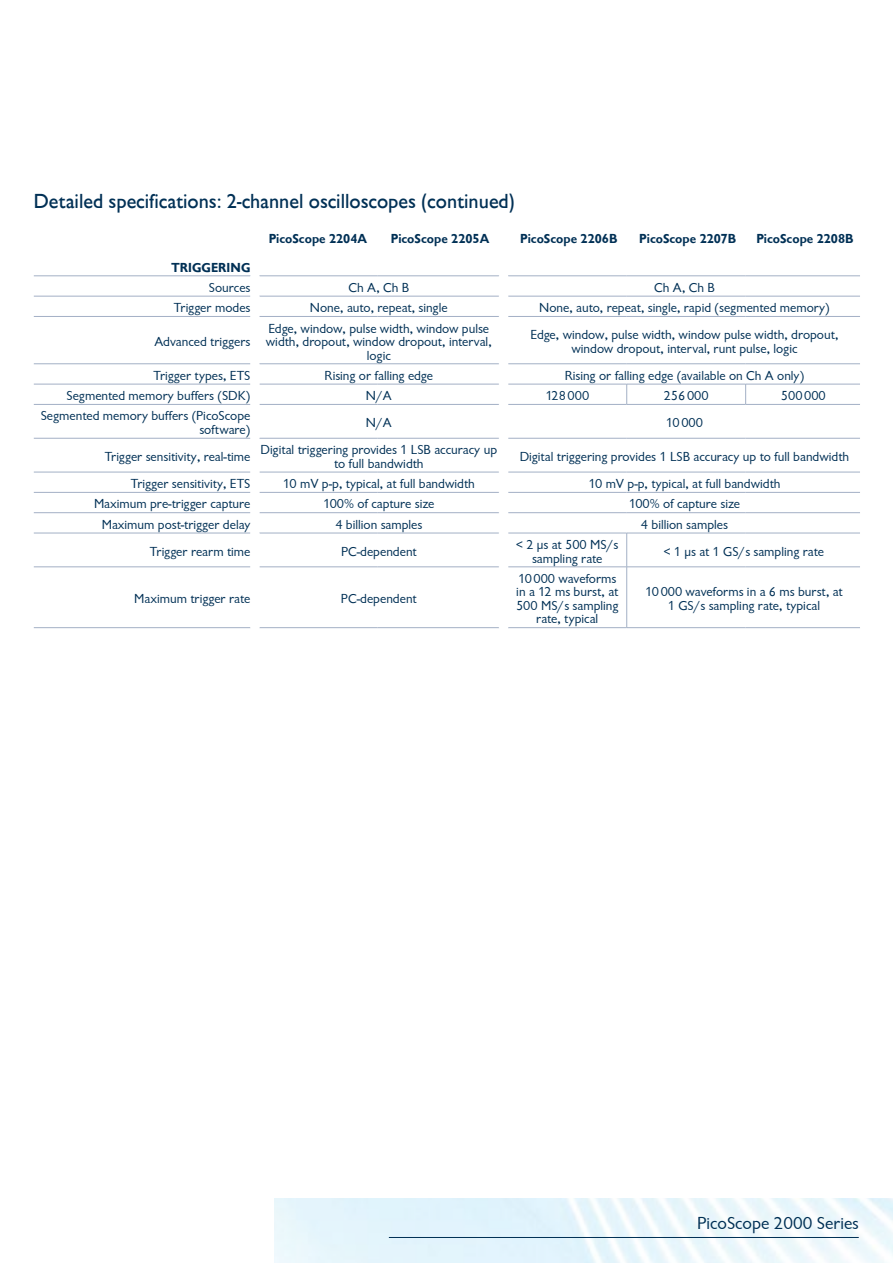
<style>
.page{position:relative;width:893px;height:1263px;background:#fff}
.page>*{position:absolute;margin:0;border:0;box-sizing:border-box;transform-origin:0 0}
.t1{font:500 21px "Chantilly";color:#003055}
.t2{font:18px "Chantilly";color:#003055}
.t3{font:13.5px/13.5px "Chantilly";color:#003055;text-align:center}
.t4{font:700 13.5px "Chantilly";color:#003055}
</style>
<div class="page">
<hr style="left:389px;top:1237px;width:470px;height:1px;background:#003055">
<hr style="left:34px;top:384px;width:216px;height:1px;background:#a3b0c5">
<hr style="left:34px;top:404px;width:216px;height:1px;background:#a3b0c5">
<hr style="left:34px;top:438px;width:216px;height:1px;background:#a3b0c5">
<hr style="left:34px;top:276px;width:216px;height:1px;background:#a3b0c5">
<hr style="left:259px;top:276px;width:119px;height:1px;background:#a3b0c5">
<hr style="left:378px;top:276px;width:121px;height:1px;background:#a3b0c5">
<hr style="left:508px;top:276px;width:119px;height:1px;background:#a3b0c5">
<hr style="left:627px;top:276px;width:119px;height:1px;background:#a3b0c5">
<hr style="left:746px;top:276px;width:114px;height:1px;background:#a3b0c5">
<hr style="left:34px;top:296px;width:216px;height:1px;background:#a3b0c5">
<hr style="left:34px;top:316px;width:216px;height:1px;background:#a3b0c5">
<hr style="left:34px;top:363px;width:216px;height:1px;background:#a3b0c5">
<hr style="left:34px;top:472px;width:216px;height:1px;background:#a3b0c5">
<hr style="left:259px;top:472px;width:119px;height:1px;background:#a3b0c5">
<hr style="left:378px;top:472px;width:121px;height:1px;background:#a3b0c5">
<hr style="left:508px;top:472px;width:119px;height:1px;background:#a3b0c5">
<hr style="left:627px;top:472px;width:119px;height:1px;background:#a3b0c5">
<hr style="left:746px;top:472px;width:114px;height:1px;background:#a3b0c5">
<hr style="left:34px;top:492px;width:216px;height:1px;background:#a3b0c5">
<hr style="left:259px;top:492px;width:119px;height:1px;background:#a3b0c5">
<hr style="left:378px;top:492px;width:121px;height:1px;background:#a3b0c5">
<hr style="left:508px;top:492px;width:119px;height:1px;background:#a3b0c5">
<hr style="left:627px;top:492px;width:119px;height:1px;background:#a3b0c5">
<hr style="left:746px;top:492px;width:114px;height:1px;background:#a3b0c5">
<hr style="left:34px;top:512px;width:216px;height:1px;background:#a3b0c5">
<hr style="left:259px;top:512px;width:119px;height:1px;background:#a3b0c5">
<hr style="left:378px;top:512px;width:121px;height:1px;background:#a3b0c5">
<hr style="left:508px;top:512px;width:119px;height:1px;background:#a3b0c5">
<hr style="left:627px;top:512px;width:119px;height:1px;background:#a3b0c5">
<hr style="left:746px;top:512px;width:114px;height:1px;background:#a3b0c5">
<hr style="left:34px;top:533px;width:216px;height:1px;background:#a3b0c5">
<hr style="left:34px;top:567px;width:216px;height:1px;background:#a3b0c5">
<hr style="left:34px;top:627px;width:216px;height:1px;background:#a3b0c5">
<hr style="left:259px;top:384px;width:119px;height:1px;background:#a3b0c5">
<hr style="left:378px;top:384px;width:121px;height:1px;background:#a3b0c5">
<hr style="left:508px;top:384px;width:119px;height:1px;background:#a3b0c5">
<hr style="left:627px;top:384px;width:118px;height:1px;background:#a3b0c5">
<svg style="left:626px;top:384px;width:1px;height:20px"></svg>
<hr style="left:746px;top:384px;width:114px;height:1px;background:#a3b0c5">
<svg style="left:745px;top:384px;width:1px;height:21px"></svg>
<hr style="left:259px;top:404px;width:119px;height:1px;background:#a3b0c5">
<hr style="left:378px;top:404px;width:121px;height:1px;background:#a3b0c5">
<hr style="left:508px;top:404px;width:119px;height:1px;background:#a3b0c5">
<hr style="left:627px;top:404px;width:118px;height:1px;background:#a3b0c5">
<hr style="left:746px;top:404px;width:114px;height:1px;background:#a3b0c5">
<hr style="left:259px;top:438px;width:119px;height:1px;background:#a3b0c5">
<hr style="left:378px;top:438px;width:121px;height:1px;background:#a3b0c5">
<hr style="left:508px;top:438px;width:119px;height:1px;background:#a3b0c5">
<hr style="left:627px;top:438px;width:119px;height:1px;background:#a3b0c5">
<hr style="left:746px;top:438px;width:114px;height:1px;background:#a3b0c5">
<hr style="left:259px;top:296px;width:119px;height:1px;background:#a3b0c5">
<hr style="left:378px;top:296px;width:121px;height:1px;background:#a3b0c5">
<hr style="left:508px;top:296px;width:119px;height:1px;background:#a3b0c5">
<hr style="left:627px;top:296px;width:119px;height:1px;background:#a3b0c5">
<hr style="left:746px;top:296px;width:114px;height:1px;background:#a3b0c5">
<hr style="left:259px;top:316px;width:119px;height:1px;background:#a3b0c5">
<hr style="left:378px;top:316px;width:121px;height:1px;background:#a3b0c5">
<hr style="left:508px;top:316px;width:119px;height:1px;background:#a3b0c5">
<hr style="left:627px;top:316px;width:119px;height:1px;background:#a3b0c5">
<hr style="left:746px;top:316px;width:114px;height:1px;background:#a3b0c5">
<hr style="left:259px;top:363px;width:119px;height:1px;background:#a3b0c5">
<hr style="left:378px;top:363px;width:121px;height:1px;background:#a3b0c5">
<hr style="left:508px;top:363px;width:119px;height:1px;background:#a3b0c5">
<hr style="left:627px;top:363px;width:119px;height:1px;background:#a3b0c5">
<hr style="left:746px;top:363px;width:114px;height:1px;background:#a3b0c5">
<hr style="left:259px;top:533px;width:119px;height:1px;background:#a3b0c5">
<hr style="left:378px;top:533px;width:121px;height:1px;background:#a3b0c5">
<hr style="left:508px;top:533px;width:119px;height:1px;background:#a3b0c5">
<hr style="left:627px;top:533px;width:119px;height:1px;background:#a3b0c5">
<hr style="left:626px;top:533px;width:1px;height:34px;background:#a3b0c5">
<hr style="left:746px;top:533px;width:114px;height:1px;background:#a3b0c5">
<hr style="left:259px;top:567px;width:119px;height:1px;background:#a3b0c5">
<hr style="left:378px;top:567px;width:121px;height:1px;background:#a3b0c5">
<hr style="left:508px;top:567px;width:119px;height:1px;background:#a3b0c5">
<hr style="left:627px;top:567px;width:119px;height:1px;background:#a3b0c5">
<hr style="left:626px;top:567px;width:1px;height:61px;background:#a3b0c5">
<hr style="left:746px;top:567px;width:114px;height:1px;background:#a3b0c5">
<hr style="left:259px;top:627px;width:119px;height:1px;background:#a3b0c5">
<hr style="left:378px;top:627px;width:121px;height:1px;background:#a3b0c5">
<hr style="left:508px;top:627px;width:119px;height:1px;background:#a3b0c5">
<hr style="left:627px;top:627px;width:119px;height:1px;background:#a3b0c5">
<hr style="left:746px;top:627px;width:114px;height:1px;background:#a3b0c5">
<hr style="left:508px;top:567px;width:1px;height:61px;background:#fff">
<hr style="left:508px;top:317px;width:1px;height:47px;background:#fff">
<hr style="left:508px;top:438px;width:1px;height:34px;background:#fff">
<h1 class="t1" style="left:34px;top:189px;width:483px">Detailed specifications: 2-channel oscilloscopes (continued)</h1>
<p class="t4" style="left:269px;top:231px;width:100px">PicoScope 2204A</p>
<p class="t4" style="left:391px;top:231px;width:100px">PicoScope 2205A</p>
<p class="t4" style="left:520px;top:231px;width:99px">PicoScope 2206B</p>
<p class="t4" style="left:639px;top:231px;width:99px">PicoScope 2207B</p>
<p class="t4" style="left:756px;top:231px;width:99px">PicoScope 2208B</p>
<p class="t4" style="left:172px;top:259px;width:80px">TRIGGERING</p>
<p class="t3" style="left:209px;top:281px;width:43px">Sources</p>
<p class="t3" style="left:348px;top:281px;width:62px">Ch A, Ch B</p>
<p class="t3" style="left:654px;top:281px;width:62px">Ch A, Ch B</p>
<p class="t3" style="left:174px;top:301px;width:78px">Trigger modes</p>
<p class="t3" style="left:310px;top:301px;width:139px">None, auto, repeat, single</p>
<p class="t3" style="left:539px;top:301px;width:292px">None, auto, repeat, single, rapid (segmented memory)</p>
<p class="t3" style="left:154px;top:335px;width:97px">Advanced triggers</p>
<p class="t3" style="left:266px;top:322px;width:227px">Edge, window, pulse width, window pulse width, dropout, window dropout, interval, logic</p>
<p class="t3" style="left:530px;top:328px;width:309px">Edge, window, pulse width, window pulse width, dropout, window dropout, interval, runt pulse, logic</p>
<p class="t3" style="left:154px;top:369px;width:98px">Trigger types, ETS</p>
<p class="t3" style="left:325px;top:369px;width:110px">Rising or falling edge</p>
<p class="t3" style="left:565px;top:369px;width:241px">Rising or falling edge (available on Ch A only)</p>
<p class="t3" style="left:67px;top:389px;width:185px">Segmented memory buffers (SDK)</p>
<p class="t3" style="left:366px;top:389px;width:27px">N/A</p>
<p class="t3" style="left:545px;top:389px;width:45px">128000</p>
<p class="t3" style="left:664px;top:389px;width:46px">256000</p>
<p class="t3" style="left:781px;top:389px;width:46px">500000</p>
<p class="t3" style="left:41px;top:409px;width:211px;text-align:right">Segmented memory buffers (PicoScope software)</p>
<p class="t3" style="left:366px;top:416px;width:27px">N/A</p>
<p class="t3" style="left:666px;top:416px;width:39px">10000</p>
<p class="t3" style="left:105px;top:450px;width:147px">Trigger sensitivity, real-time</p>
<p class="t3" style="left:261px;top:443px;width:238px">Digital triggering provides 1 LSB accuracy up to full bandwidth</p>
<p class="t3" style="left:520px;top:450px;width:331px">Digital triggering provides 1 LSB accuracy up to full bandwidth</p>
<p class="t3" style="left:131px;top:477px;width:121px">Trigger sensitivity, ETS</p>
<p class="t3" style="left:283px;top:477px;width:193px">10 mV p-p, typical, at full bandwidth</p>
<p class="t3" style="left:588px;top:477px;width:193px">10 mV p-p, typical, at full bandwidth</p>
<p class="t3" style="left:94px;top:497px;width:158px">Maximum pre-trigger capture</p>
<p class="t3" style="left:323px;top:497px;width:113px">100% of capture size</p>
<p class="t3" style="left:629px;top:497px;width:113px">100% of capture size</p>
<p class="t3" style="left:102px;top:518px;width:150px">Maximum post-trigger delay</p>
<p class="t3" style="left:335px;top:518px;width:89px">4 billion samples</p>
<p class="t3" style="left:641px;top:518px;width:89px">4 billion samples</p>
<p class="t3" style="left:150px;top:545px;width:102px">Trigger rearm time</p>
<p class="t3" style="left:341px;top:545px;width:77px">PC-dependent</p>
<p class="t3" style="left:516px;top:538px;width:104px">&lt; 2 μs at 500 MS/s sampling rate</p>
<p class="t3" style="left:664px;top:545px;width:162px">&lt; 1 µs at 1 GS/s sampling rate</p>
<p class="t3" style="left:134px;top:592px;width:118px">Maximum trigger rate</p>
<p class="t3" style="left:341px;top:592px;width:77px">PC-dependent</p>
<p class="t3" style="left:516px;top:572px;width:104px">10000 waveforms in a 12 ms burst, at<br>500 MS/s sampling rate, typical</p>
<p class="t3" style="left:645px;top:585px;width:199px">10000 waveforms in a 6 ms burst, at<br>1 GS/s sampling rate, typical</p>
<h2 class="t2" style="left:697px;top:1213px;width:163px">PicoScope 2000 Series</h2>
</div>
